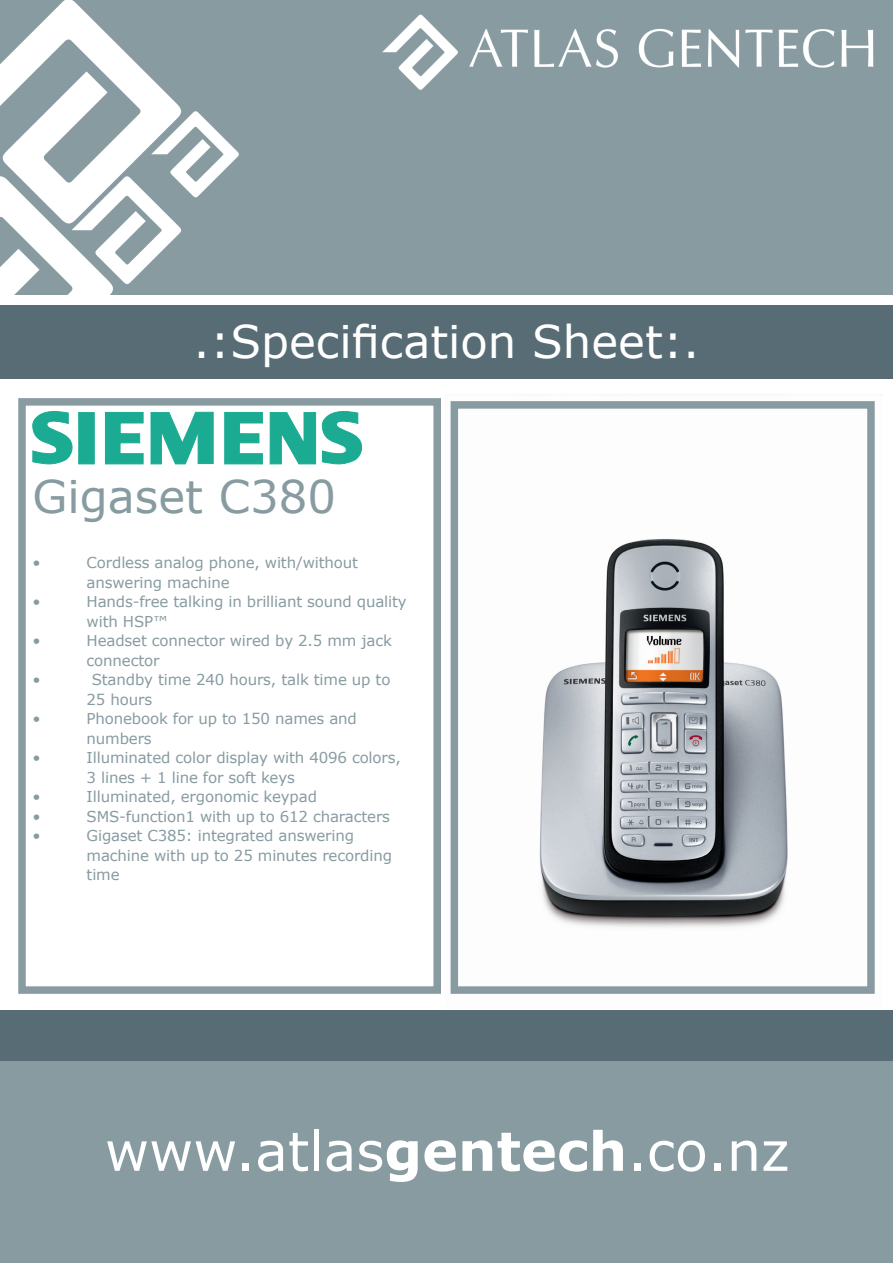
<style>
.page{position:relative;width:893px;height:1263px;background:#fff}
.page>*{position:absolute;margin:0;border:0;box-sizing:border-box;transform-origin:0 0}
.t1{font:54px "Verdana";color:#fff}
.t2{font:45px "Verdana";color:#fff}
.t3{font:45px "Verdana";color:#879ba1}
.t4{font:15px/19.5px "Verdana";letter-spacing:-.01em;color:#879ba1}
.s1{font-weight:700}
</style>
<div class="page">
<img style="left:450px;top:401px;width:338px;height:593px">
<div style="left:18px;top:398px;width:423px;height:596px;border:8px solid #879ba1"></div>
<div style="left:451px;top:401px;width:424px;height:593px;border:8px solid #879ba1"></div>
<div style="left:0;top:305px;width:893px;height:74px;background:#586c75"></div>
<div style="left:0;top:1010px;width:893px;height:53px;background:#586c75"></div>
<div style="left:0;top:1061px;width:893px;height:202px;background:#879ba1"></div>
<div style="left:0;top:0;width:893px;height:294px;background:#879ba1"></div>
<img style="left:0;top:0;width:323px;height:295px">
<img style="left:382px;top:14px;width:492px;height:76px">
<svg style="left:270px;top:412px;width:46px;height:52px"></svg>
<svg style="left:224px;top:412px;width:39px;height:52px"></svg>
<svg style="left:151px;top:412px;width:62px;height:52px"></svg>
<svg style="left:105px;top:412px;width:38px;height:52px"></svg>
<svg style="left:78px;top:412px;width:17px;height:52px"></svg>
<svg style="left:33px;top:411px;width:39px;height:53px"></svg>
<svg style="left:322px;top:411px;width:40px;height:53px"></svg>
<p class="t2" style="left:194px;top:313px;width:507px">.:Specification Sheet:.</p>
<p class="t3" style="left:33px;top:468px;width:305px">Gigaset C380</p>
<p class="t4" style="left:33px;top:553px;width:10px">•</p>
<p class="t4" style="left:87px;top:553px;width:273px">Cordless analog phone, with/without</p>
<p class="t4" style="left:87px;top:572px;width:145px">answering machine</p>
<p class="t4" style="left:33px;top:592px;width:10px">•</p>
<p class="t4" style="left:87px;top:592px;width:322px">Hands-free talking in brilliant sound quality</p>
<p class="t4" style="left:87px;top:611px;width:83px">with HSP™</p>
<p class="t4" style="left:33px;top:631px;width:10px">•</p>
<p class="t4" style="left:87px;top:631px;width:307px">Headset connector wired by 2.5 mm jack connector</p>
<p class="t4" style="left:33px;top:670px;width:10px">•</p>
<p class="t4" style="left:87px;top:670px;width:305px;text-indent:5px">Standby time 240 hours, talk time up to<br>25 hours</p>
<p class="t4" style="left:33px;top:709px;width:10px">•</p>
<p class="t4" style="left:87px;top:709px;width:272px">Phonebook for up to 150 names and numbers</p>
<p class="t4" style="left:33px;top:748px;width:10px">•</p>
<p class="t4" style="left:87px;top:748px;width:316px">Illuminated color display with 4096 colors,</p>
<p class="t4" style="left:87px;top:767px;width:210px">3 lines + 1 line for soft keys</p>
<p class="t4" style="left:33px;top:787px;width:10px">•</p>
<p class="t4" style="left:87px;top:787px;width:232px">Illuminated, ergonomic keypad</p>
<p class="t4" style="left:33px;top:806px;width:10px">•</p>
<p class="t4" style="left:87px;top:806px;width:305px">SMS-function1 with up to 612 characters</p>
<p class="t4" style="left:33px;top:826px;width:10px">•</p>
<p class="t4" style="left:87px;top:826px;width:307px">Gigaset C385: integrated answering machine with up to 25 minutes recording time</p>
<p class="t1" style="left:105px;top:1117px;width:686px">www.atlas<span class="s1">gentech</span>.co.nz</p>
</div>
